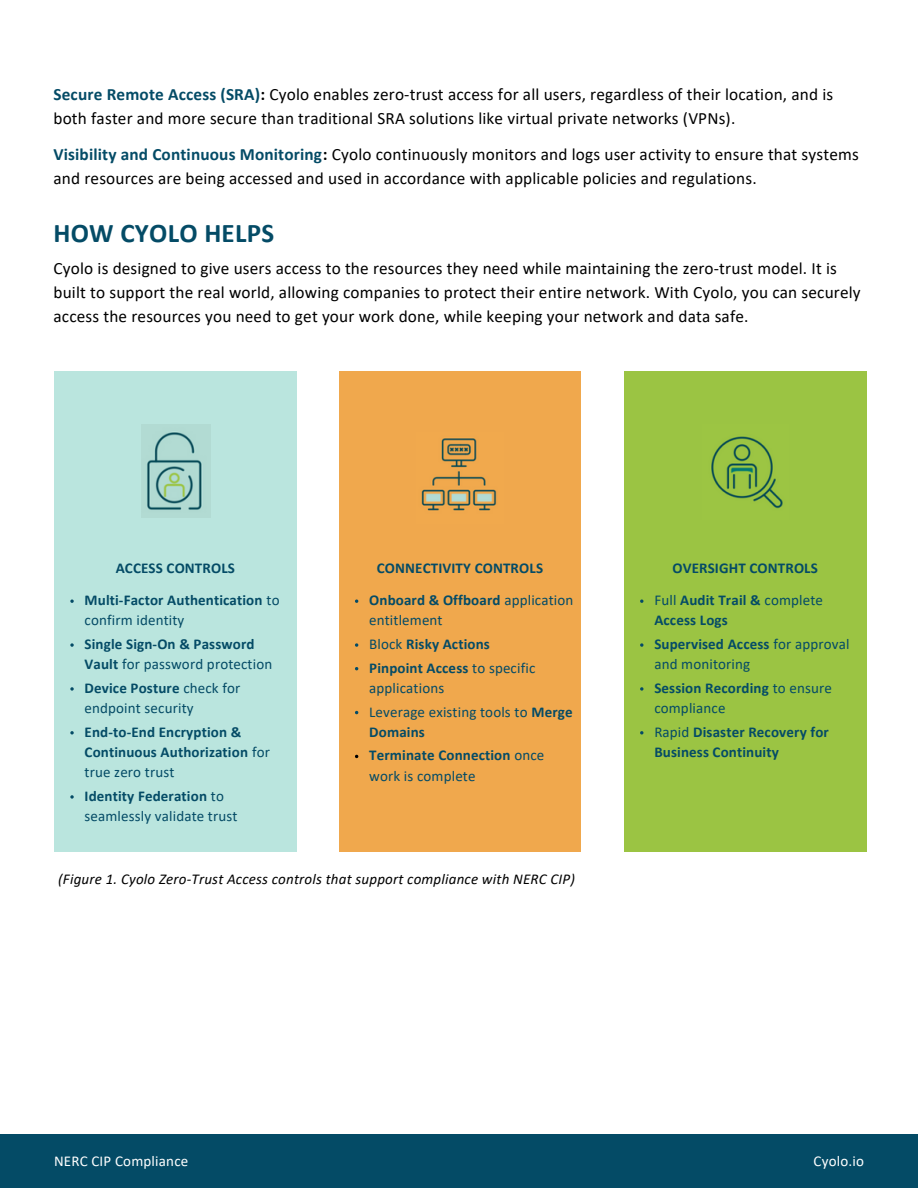
<style>
.page{position:relative;width:918px;height:1188px;background:#fff}
.page>*{position:absolute;margin:0;border:0;box-sizing:border-box;transform-origin:0 0}
.t1{font:700 27px "Calibri";letter-spacing:.01em;color:#044b66}
.t2{font:17.25px/24px "Calibri";letter-spacing:.01em;color:#000}
.t3{font:700 15px/20.2px "Calibri";letter-spacing:.01em;color:#044b66}
.t4{font:15px/20.2px "Calibri";letter-spacing:.01em;color:#044b66}
.t5{font:italic 15px "Calibri";letter-spacing:.015em;color:#000}
.t6{font:15px "Calibri";letter-spacing:.015em;color:#fff}
.s1{font-weight:700;color:#044b66}
.s2{font-weight:700}
.s3{font-weight:400}
</style>
<div class="page">
<div style="left:0;top:1134px;width:918px;height:54px;background:#044b66"></div>
<div style="left:55px;top:371px;width:241px;height:481px;background:#bae5de"></div>
<svg style="left:70px;top:600px;width:4px;height:3px"></svg>
<svg style="left:70px;top:643px;width:4px;height:4px"></svg>
<svg style="left:70px;top:687px;width:4px;height:4px"></svg>
<svg style="left:70px;top:731px;width:4px;height:4px"></svg>
<svg style="left:70px;top:795px;width:4px;height:4px"></svg>
<div style="left:339px;top:371px;width:242px;height:481px;background:#f0a84d"></div>
<svg style="left:355px;top:643px;width:3px;height:4px"></svg>
<img style="left:421px;top:438px;width:76px;height:73px">
<div style="left:624px;top:371px;width:242px;height:481px;background:#9bc443"></div>
<svg style="left:640px;top:643px;width:3px;height:4px"></svg>
<svg style="left:640px;top:687px;width:3px;height:4px"></svg>
<svg style="left:640px;top:731px;width:3px;height:4px"></svg>
<img style="left:711px;top:436px;width:72px;height:73px">
<img style="left:141px;top:425px;width:69px;height:92px">
<p class="t2" style="left:53px;top:83px;width:781px"><span class="s1">Secure Remote Access (SRA)</span><span class="s2">:</span> Cyolo enables zero-trust access for all users, regardless of their location, and is both faster and more secure than traditional SRA solutions like virtual private networks (VPNs).</p>
<p class="t2" style="left:53px;top:144px;width:807px"><span class="s1">Visibility and Continuous Monitoring</span><span class="s2">:</span> Cyolo continuously monitors and logs user activity to ensure that systems and resources are being accessed and used in accordance with applicable policies and regulations.</p>
<p class="t1" style="left:53px;top:221px;width:222px">HOW CYOLO HELPS</p>
<p class="t2" style="left:53px;top:258px;width:809px">Cyolo is designed to give users access to the resources they need while maintaining the zero-trust model. It is built to support the real world, allowing companies to protect their entire network. With Cyolo, you can securely access the resources you need to get your work done, while keeping your network and data safe.</p>
<p class="t3" style="left:116px;top:559px;width:121px">ACCESS CONTROLS</p>
<p class="t3" style="left:377px;top:559px;width:168px">CONNECTIVITY CONTROLS</p>
<p class="t3" style="left:672px;top:559px;width:147px">OVERSIGHT CONTROLS</p>
<p class="t3" style="left:85px;top:591px;width:196px">Multi-Factor Authentication <span class="s3">to confirm identity</span></p>
<p class="t3" style="left:85px;top:635px;width:189px">Single Sign-On &amp; Password<br>Vault <span class="s3">for password protection</span></p>
<p class="t4" style="left:85px;top:679px;width:157px"><span class="s2">Device Posture</span> check for endpoint security</p>
<p class="t3" style="left:85px;top:723px;width:187px">End-to-End Encryption &amp;<br>Continuous Authorization <span class="s3">for true zero trust</span></p>
<p class="t4" style="left:85px;top:787px;width:154px"><span class="s2">Identity Federation</span> to seamlessly validate trust</p>
<p class="t4" style="left:369px;top:591px;width:206px"><span class="s2">Onboard &amp; Offboard</span> application entitlement</p>
<p class="t3" style="left:369px;top:635px;width:122px"><span class="s3">Block</span> Risky Actions</p>
<p class="t4" style="left:369px;top:659px;width:168px"><span class="s2">Pinpoint Access</span> to specific applications</p>
<p class="t4" style="left:369px;top:703px;width:205px">Leverage existing tools to <span class="s2">Merge<br>Domains</span></p>
<p class="t3" style="left:369px;top:747px;width:177px">Terminate Connection <span class="s3">once work is complete</span></p>
<p class="t3" style="left:654px;top:591px;width:170px"><span class="s3">Full</span> Audit Trail &amp; <span class="s3">complete<br></span>Access Logs</p>
<p class="t4" style="left:654px;top:635px;width:197px"><span class="s2">Supervised Access</span> for approval and monitoring</p>
<p class="t4" style="left:654px;top:679px;width:179px"><span class="s2">Session Recording</span> to ensure compliance</p>
<p class="t3" style="left:654px;top:723px;width:176px"><span class="s3">Rapid</span> Disaster Recovery for<br>Business Continuity</p>
<p class="t5" style="left:58px;top:873px;width:518px">(Figure 1. Cyolo Zero-Trust Access controls that support compliance with NERC CIP)</p>
<p class="t6" style="left:54px;top:1154px;width:136px">NERC CIP Compliance</p>
<p class="t6" style="left:814px;top:1154px;width:52px">Cyolo.io</p>
</div>
